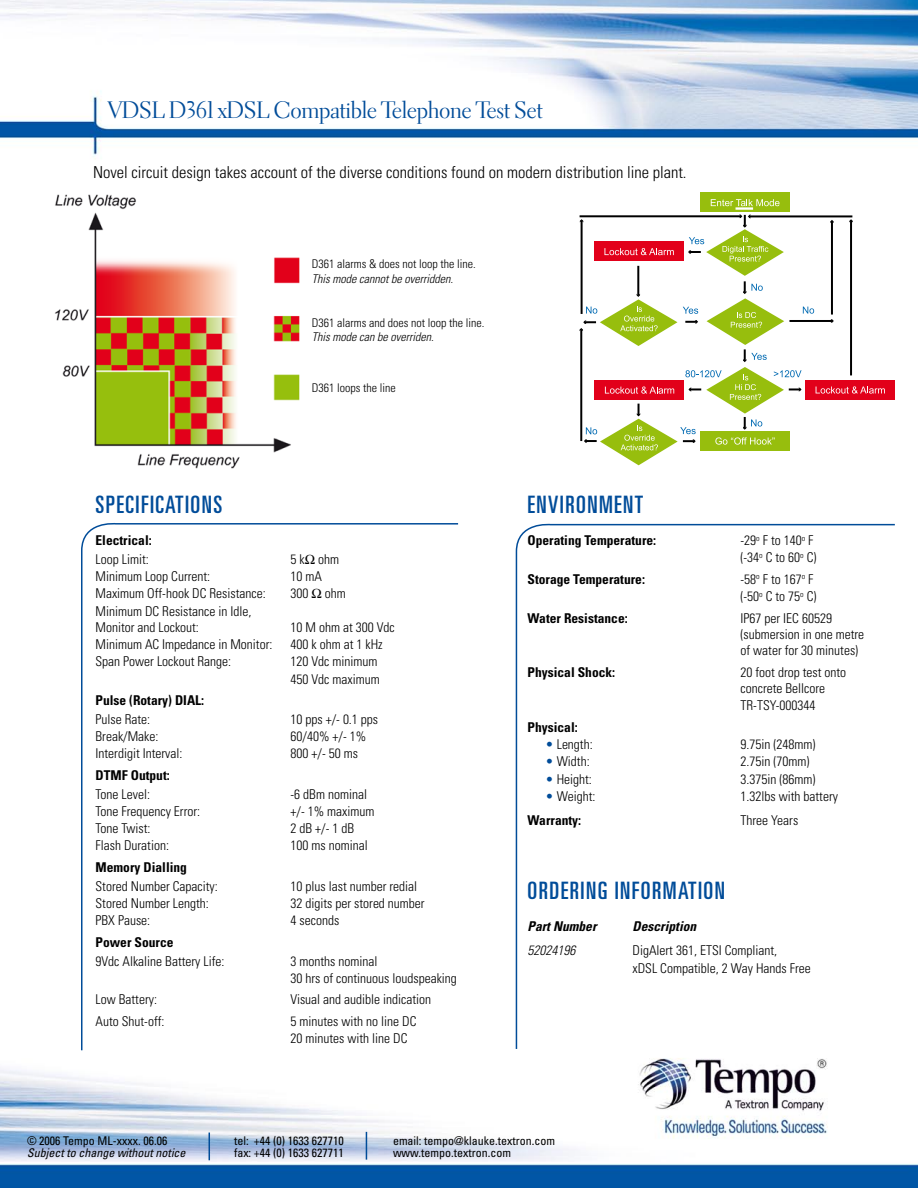
<style>
.page{position:relative;width:918px;height:1188px;background:#fff}
.page>*{position:absolute;margin:0;border:0;box-sizing:border-box;transform-origin:0 0}
.t1{font:ultra-condensed 24px "Univers";letter-spacing:.06em;color:#004c99}
.t2{font:24px "Electra LT Std Display";letter-spacing:.01em;color:#004c99}
.t3{font:300 condensed 16.5px "Univers";color:#000}
.t4{font:300 condensed 13.5px/17.2px "Univers";color:#000}
.t5{font:700 condensed 13.5px "Univers";color:#000}
.t6{font:italic 700 condensed 13.5px "Univers";color:#000}
.t7{font:italic 300 condensed 13.5px "Univers";color:#000}
.t8{font:condensed 12px "Univers";color:#000}
.t9{font:300 condensed 12px "Univers";color:#000}
.t10{font:italic 300 condensed 12px "Univers";color:#000}
.t11{font:italic condensed 12px "Univers";color:#000}
.s1{color:#004c99}
</style>
<div class="page">
<img style="left:0;top:0;width:918px;height:1188px">
<svg style="left:366px;top:1132px;width:1px;height:28px"></svg>
<div style="left:806px;top:380px;width:89px;height:20px;background:#e2001a"></div>
<div style="left:701px;top:193px;width:89px;height:19px;background:#97be0d"></div>
<svg style="left:711px;top:199px;width:69px;height:7px"></svg>
<svg style="left:580px;top:215px;width:305px;height:250px"></svg>
<hr style="left:736px;top:207px;width:17px;height:3px;background:#fff">
<img style="left:51px;top:191px;width:251px;height:281px">
<svg style="left:80px;top:521px;width:380px;height:531px"></svg>
<svg style="left:515px;top:521px;width:381px;height:529px"></svg>
<svg style="left:209px;top:1133px;width:1px;height:27px"></svg>
<svg style="left:305px;top:554px;width:10px;height:10px"></svg>
<svg style="left:312px;top:589px;width:9px;height:9px"></svg>
<h1 class="t2" style="left:109px;top:95px;width:435px">VDSL D361 xDSL Compatible Telephone Test Set</h1>
<p class="t3" style="left:93px;top:162px;width:595px">Novel circuit design takes account of the diverse conditions found on modern distribution line plant.</p>
<p class="t9" style="left:312px;top:257px;width:165px">D361 alarms &amp; does not loop the line.</p>
<p class="t10" style="left:312px;top:271px;width:143px">This mode cannot be overridden.</p>
<p class="t9" style="left:312px;top:315px;width:174px">D361 alarms and does not loop the line.</p>
<p class="t10" style="left:312px;top:330px;width:123px">This mode can be overriden.</p>
<p class="t9" style="left:312px;top:381px;width:85px">D361 loops the line</p>
<h1 class="t1" style="left:96px;top:490px;width:128px">SPECIFICATIONS</h1>
<p class="t5" style="left:96px;top:532px;width:58px">Electrical:</p>
<p class="t4" style="left:96px;top:550px;width:55px">Loop Limit:</p>
<p class="t4" style="left:291px;top:550px;width:50px">5 k ohm</p>
<p class="t4" style="left:96px;top:567px;width:116px">Minimum Loop Current:</p>
<p class="t4" style="left:291px;top:567px;width:33px">10 mA</p>
<p class="t4" style="left:96px;top:585px;width:172px">Maximum Off-hook DC Resistance:</p>
<p class="t4" style="left:291px;top:585px;width:57px">300 ohm</p>
<p class="t4" style="left:96px;top:602px;width:157px;line-height:16.2px">Minimum DC Resistance in Idle,<br>Monitor and Lockout:</p>
<p class="t4" style="left:291px;top:618px;width:106px">10 M ohm at 300 Vdc</p>
<p class="t4" style="left:96px;top:635px;width:178px">Minimum AC Impedance in Monitor:</p>
<p class="t4" style="left:291px;top:635px;width:94px">400 k ohm at 1 kHz</p>
<p class="t4" style="left:96px;top:653px;width:137px">Span Power Lockout Range:</p>
<p class="t4" style="left:291px;top:653px;width:91px">120 Vdc minimum<br>450 Vdc maximum</p>
<p class="t5" style="left:96px;top:692px;width:110px">Pulse (Rotary) DIAL:</p>
<p class="t4" style="left:96px;top:710px;width:56px">Pulse Rate:</p>
<p class="t4" style="left:291px;top:710px;width:89px">10 pps +/- 0.1 pps</p>
<p class="t4" style="left:96px;top:728px;width:64px">Break/Make:</p>
<p class="t4" style="left:291px;top:728px;width:77px">60/40% +/- 1%</p>
<p class="t4" style="left:96px;top:745px;width:88px">Interdigit Interval:</p>
<p class="t4" style="left:291px;top:745px;width:69px">800 +/- 50 ms</p>
<p class="t5" style="left:96px;top:767px;width:76px">DTMF Output:</p>
<p class="t4" style="left:96px;top:785px;width:56px">Tone Level:</p>
<p class="t4" style="left:291px;top:785px;width:78px">-6 dBm nominal</p>
<p class="t4" style="left:96px;top:802px;width:106px">Tone Frequency Error:</p>
<p class="t4" style="left:291px;top:802px;width:85px">+/- 1% maximum</p>
<p class="t4" style="left:96px;top:820px;width:56px">Tone Twist:</p>
<p class="t4" style="left:291px;top:820px;width:65px">2 dB +/- 1 dB</p>
<p class="t4" style="left:96px;top:837px;width:75px">Flash Duration:</p>
<p class="t4" style="left:291px;top:837px;width:79px">100 ms nominal</p>
<p class="t5" style="left:96px;top:859px;width:93px">Memory Dialling</p>
<p class="t4" style="left:96px;top:877px;width:124px">Stored Number Capacity:</p>
<p class="t4" style="left:291px;top:877px;width:128px">10 plus last number redial</p>
<p class="t4" style="left:96px;top:894px;width:115px">Stored Number Length:</p>
<p class="t4" style="left:291px;top:894px;width:136px">32 digits per stored number</p>
<p class="t4" style="left:96px;top:912px;width:56px">PBX Pause:</p>
<p class="t4" style="left:291px;top:912px;width:50px">4 seconds</p>
<p class="t5" style="left:96px;top:934px;width:80px">Power Source</p>
<p class="t4" style="left:96px;top:952px;width:130px">9Vdc Alkaline Battery Life:</p>
<p class="t4" style="left:291px;top:952px;width:168px">3 months nominal<br>30 hrs of continuous loudspeaking</p>
<p class="t4" style="left:96px;top:991px;width:63px">Low Battery:</p>
<p class="t4" style="left:291px;top:991px;width:142px">Visual and audible indication</p>
<p class="t4" style="left:96px;top:1012px;width:70px">Auto Shut-off:</p>
<p class="t4" style="left:291px;top:1012px;width:127px">5 minutes with no line DC<br>20 minutes with line DC</p>
<h1 class="t1" style="left:528px;top:490px;width:117px">ENVIRONMENT</h1>
<p class="t5" style="left:528px;top:532px;width:130px">Operating Temperature:</p>
<p class="t4" style="left:741px;top:531px;width:77px">-29<sup>o</sup> F to 140<sup>o</sup> F (-34<sup>o</sup> C to 60<sup>o</sup> C)</p>
<p class="t5" style="left:528px;top:571px;width:119px">Storage Temperature:</p>
<p class="t4" style="left:741px;top:570px;width:77px">-58<sup>o</sup> F to 167<sup>o</sup> F (-50<sup>o</sup> C to 75<sup>o</sup> C)</p>
<p class="t5" style="left:528px;top:610px;width:102px">Water Resistance:</p>
<p class="t4" style="left:741px;top:610px;width:125px;line-height:16.2px">IP67 per IEC 60529 (submersion in one metre of water for 30 minutes)</p>
<p class="t5" style="left:528px;top:664px;width:89px">Physical Shock:</p>
<p class="t4" style="left:741px;top:663px;width:107px;line-height:16.8px">20 foot drop test onto concrete Bellcore<br>TR-TSY-000344</p>
<p class="t5" style="left:528px;top:719px;width:52px">Physical:</p>
<p class="t4" style="left:546px;top:736px;width:49px"><span class="s1">•</span> Length:</p>
<p class="t4" style="left:741px;top:736px;width:76px">9.75in (248mm)</p>
<p class="t4" style="left:546px;top:753px;width:46px"><span class="s1">•</span> Width:</p>
<p class="t4" style="left:741px;top:753px;width:70px">2.75in (70mm)</p>
<p class="t4" style="left:546px;top:770px;width:48px"><span class="s1">•</span> Height:</p>
<p class="t4" style="left:741px;top:770px;width:76px">3.375in (86mm)</p>
<p class="t4" style="left:546px;top:787px;width:51px"><span class="s1">•</span> Weight:</p>
<p class="t4" style="left:741px;top:787px;width:99px">1.32lbs with battery</p>
<p class="t5" style="left:528px;top:812px;width:55px">Warranty:</p>
<p class="t4" style="left:741px;top:812px;width:59px">Three Years</p>
<h1 class="t1" style="left:528px;top:877px;width:199px">ORDERING INFORMATION</h1>
<p class="t6" style="left:528px;top:918px;width:70px">Part Number</p>
<p class="t6" style="left:633px;top:918px;width:65px">Description</p>
<p class="t7" style="left:528px;top:943px;width:49px">52024196</p>
<p class="t4" style="left:633px;top:942px;width:180px">DigAlert 361, ETSI Compliant,<br>xDSL Compatible, 2 Way Hands Free</p>
<p class="t8" style="left:27px;top:1133px;width:142px">© 2006 Tempo ML-xxxx. 06.06</p>
<p class="t8" style="left:234px;top:1133px;width:111px">tel: +44 (0) 1633 627710</p>
<p class="t8" style="left:393px;top:1133px;width:164px">email: tempo@klauke.textron.com</p>
<p class="t11" style="left:27px;top:1145px;width:160px">Subject to change without notice</p>
<p class="t8" style="left:234px;top:1145px;width:111px">fax: +44 (0) 1633 627711</p>
<p class="t8" style="left:393px;top:1145px;width:120px">www.tempo.textron.com</p>
</div>
